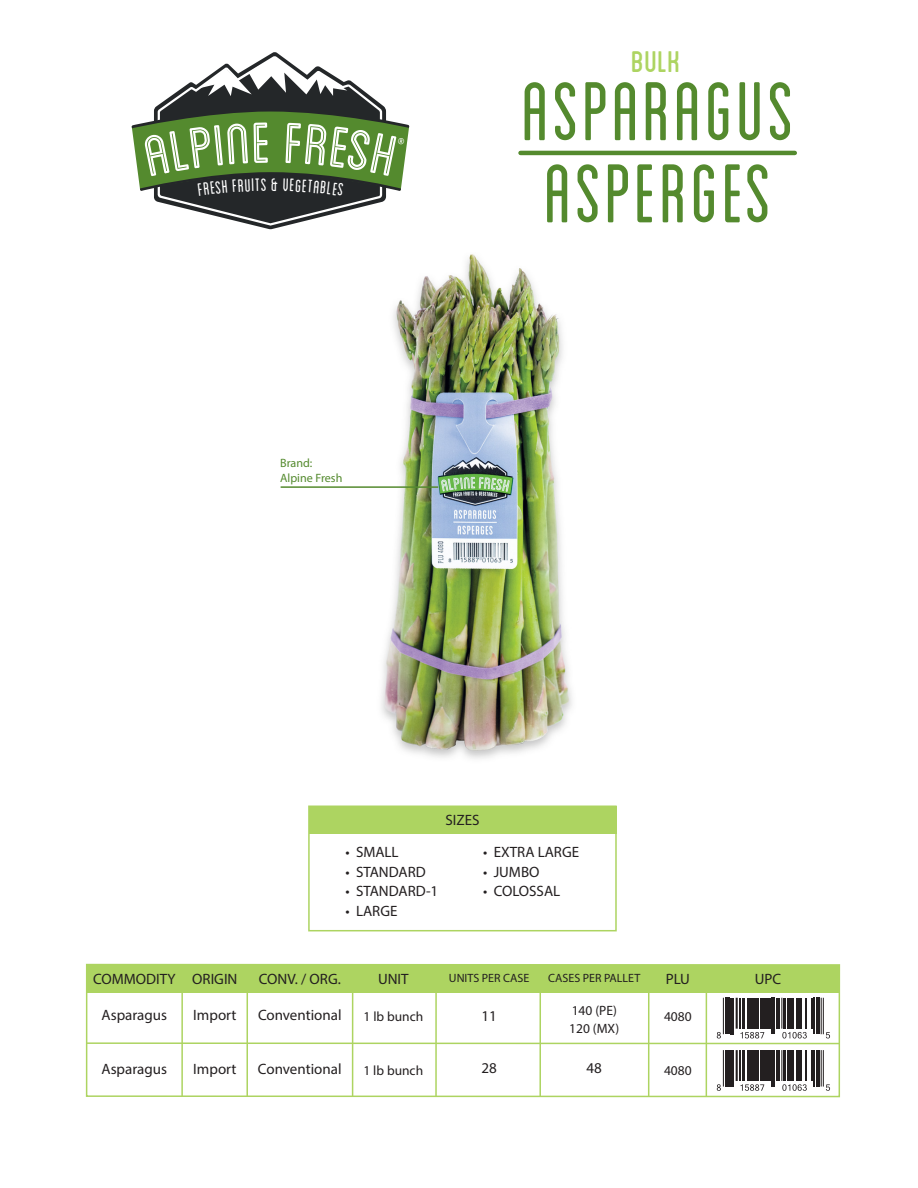
<style>
.page{position:relative;width:918px;height:1188px;background:#fff}
.page>*{position:absolute;margin:0;border:0;box-sizing:border-box;transform-origin:0 0}
.t1{font:condensed 87.3px/82.2px "Blanch";letter-spacing:.045em;color:#548a2e}
.t2{font:42px "Blanch Caps";color:#add461}
.t3{font:condensed 18.75px "Blanch";color:#fff}
.t4{font:15px "Myriad Pro";color:#231f20}
.t5{font:13.5px/18px "Myriad Pro";color:#231f20}
.t6{font:12.15px/14.5px "Myriad Pro";color:#548a2e}
.t7{font:12px "Myriad Pro";color:#231f20}
</style>
<div class="page">
<img style="left:381px;top:254px;width:191px;height:505px">
<hr style="left:281px;top:486px;width:157px;height:2px;background:#548a2e">
<hr style="left:521px;top:151px;width:274px;height:4px;background:#548a2e">
<hr style="left:816px;top:998px;width:4px;height:36px;background:#231f20">
<hr style="left:730px;top:998px;width:3px;height:36px;background:#231f20">
<hr style="left:764px;top:998px;width:3px;height:31px;background:#231f20">
<hr style="left:776px;top:998px;width:3px;height:31px;background:#231f20">
<hr style="left:727px;top:998px;width:2px;height:36px;background:#231f20">
<hr style="left:769px;top:998px;width:2px;height:31px;background:#231f20">
<hr style="left:774px;top:998px;width:1px;height:36px;background:#231f20">
<hr style="left:772px;top:998px;width:1px;height:36px;background:#231f20">
<hr style="left:725px;top:998px;width:1px;height:36px;background:#231f20">
<hr style="left:813px;top:998px;width:1px;height:36px;background:#231f20">
<hr style="left:811px;top:998px;width:1px;height:31px;background:#231f20">
<svg style="left:716px;top:998px;width:8px;height:41px"></svg>
<svg style="left:821px;top:998px;width:9px;height:41px"></svg>
<svg style="left:736px;top:998px;width:28px;height:41px"></svg>
<svg style="left:781px;top:998px;width:26px;height:41px"></svg>
<hr style="left:816px;top:1050px;width:4px;height:37px;background:#231f20">
<hr style="left:730px;top:1050px;width:3px;height:37px;background:#231f20">
<hr style="left:764px;top:1050px;width:3px;height:31px;background:#231f20">
<hr style="left:776px;top:1050px;width:3px;height:31px;background:#231f20">
<hr style="left:727px;top:1050px;width:2px;height:37px;background:#231f20">
<hr style="left:769px;top:1050px;width:2px;height:31px;background:#231f20">
<hr style="left:774px;top:1050px;width:1px;height:37px;background:#231f20">
<hr style="left:772px;top:1050px;width:1px;height:37px;background:#231f20">
<hr style="left:725px;top:1050px;width:1px;height:37px;background:#231f20">
<hr style="left:813px;top:1050px;width:1px;height:37px;background:#231f20">
<hr style="left:811px;top:1050px;width:1px;height:31px;background:#231f20">
<svg style="left:716px;top:1050px;width:8px;height:41px"></svg>
<svg style="left:821px;top:1050px;width:9px;height:41px"></svg>
<svg style="left:736px;top:1050px;width:28px;height:41px"></svg>
<svg style="left:781px;top:1050px;width:26px;height:41px"></svg>
<div style="left:87px;top:966px;width:753px;height:27px;background:#add461"></div>
<div style="left:86px;top:964px;width:754px;height:133px;border:2px solid #add461"></div>
<hr style="left:87px;top:991px;width:752px;height:1px;background:#add461">
<hr style="left:87px;top:1042px;width:752px;height:2px;background:#add461">
<hr style="left:539px;top:967px;width:2px;height:129px;background:#add461">
<hr style="left:648px;top:967px;width:2px;height:129px;background:#add461">
<hr style="left:181px;top:966px;width:2px;height:130px;background:#add461">
<hr style="left:246px;top:966px;width:2px;height:130px;background:#add461">
<hr style="left:352px;top:966px;width:1px;height:130px;background:#add461">
<hr style="left:435px;top:967px;width:2px;height:129px;background:#add461">
<hr style="left:706px;top:967px;width:1px;height:129px;background:#add461">
<div style="left:308px;top:806px;width:309px;height:125px;border:2px solid #add461"></div>
<div style="left:309px;top:806px;width:307px;height:28px;background:#add461"></div>
<svg style="left:132px;top:52px;width:277px;height:177px"></svg>
<p class="t3" style="left:271px;top:175px;width:9px">&amp;</p>
<p class="t6" style="left:280px;top:456px;width:64px">Brand:<br>Alpine Fresh</p>
<h2 class="t2" style="left:631px;top:43px;width:51px">BULK</h2>
<h1 class="t1" style="left:522px;top:67px;width:273px">ASPARAGUS<br>ASPERGES</h1>
<p class="t4" style="left:345px;top:843px;width:55px">• SMALL</p>
<p class="t4" style="left:345px;top:862px;width:82px">• STANDARD</p>
<p class="t4" style="left:345px;top:882px;width:94px">• STANDARD-1</p>
<p class="t4" style="left:345px;top:901px;width:54px">• LARGE</p>
<p class="t4" style="left:446px;top:810px;width:36px">SIZES</p>
<p class="t4" style="left:483px;top:843px;width:98px">• EXTRA LARGE</p>
<p class="t4" style="left:483px;top:862px;width:58px">• JUMBO</p>
<p class="t4" style="left:483px;top:882px;width:79px">• COLOSSAL</p>
<p class="t4" style="left:93px;top:969px;width:84px">COMMODITY</p>
<p class="t4" style="left:102px;top:1005px;width:67px">Asparagus</p>
<p class="t4" style="left:102px;top:1059px;width:67px">Asparagus</p>
<p class="t4" style="left:192px;top:969px;width:47px">ORIGIN</p>
<p class="t4" style="left:193px;top:1005px;width:45px">Import</p>
<p class="t4" style="left:193px;top:1059px;width:45px">Import</p>
<p class="t4" style="left:259px;top:970px;width:83px">CONV. / ORG.</p>
<p class="t4" style="left:258px;top:1006px;width:85px">Conventional</p>
<p class="t4" style="left:258px;top:1060px;width:85px">Conventional</p>
<p class="t4" style="left:378px;top:970px;width:32px">UNIT</p>
<p class="t5" style="left:364px;top:1008px;width:61px">1 lb bunch</p>
<p class="t5" style="left:364px;top:1062px;width:61px">1 lb bunch</p>
<p class="t7" style="left:449px;top:970px;width:82px">UNITS PER CASE</p>
<p class="t4" style="left:481px;top:1006px;width:17px">11</p>
<p class="t4" style="left:481px;top:1059px;width:17px">28</p>
<p class="t7" style="left:548px;top:970px;width:94px">CASES PER PALLET</p>
<p class="t5" style="left:569px;top:1001px;width:51px">140 (PE)<br>120 (MX)</p>
<p class="t4" style="left:587px;top:1059px;width:17px">48</p>
<p class="t4" style="left:666px;top:970px;width:26px">PLU</p>
<p class="t5" style="left:664px;top:1008px;width:29px">4080</p>
<p class="t5" style="left:664px;top:1062px;width:29px">4080</p>
<p class="t4" style="left:755px;top:970px;width:28px">UPC</p>
</div>
